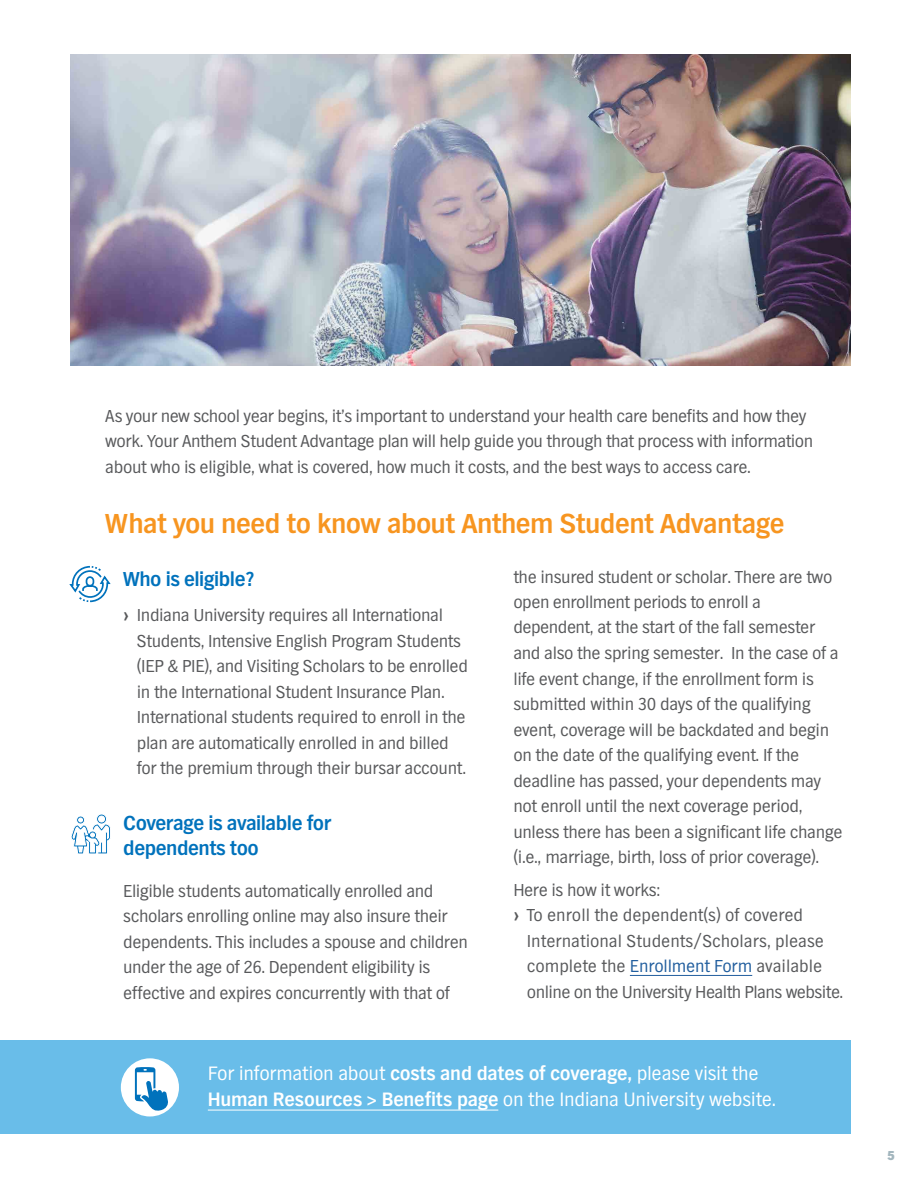
<style>
.page{position:relative;width:918px;height:1188px;background:#fff}
.page>*{position:absolute;margin:0;border:0;box-sizing:border-box;transform-origin:0 0}
.t1{font:700 28.5px "TV Nord EF";letter-spacing:-.02em;color:#f79520}
.t2{font:700 21px/25.2px "TV Nord EF";letter-spacing:-.025em;color:#0072bc}
.t3{font:20.1px/26px "TV Nord EF";letter-spacing:-.015em;color:#fff}
.t4{font:18px/25.5px "TV Nord EF";letter-spacing:-.02em;color:#58595b}
.t5{font:18px "TV Nord EF";color:#58595b}
.t6{font:800 13.5px "TV Nord EF";color:#a3b6be}
.s1{font-weight:700}
.s2{color:#215e9e}
</style>
<div class="page">
<img style="left:70px;top:54px;width:780px;height:311px">
<svg style="left:69px;top:565px;width:42px;height:38px"></svg>
<svg style="left:71px;top:814px;width:40px;height:40px"></svg>
<hr style="left:630px;top:975px;width:122px;height:1px;background:#215e9e">
<div style="left:0;top:1041px;width:850px;height:93px;background:#69bde9"></div>
<div style="left:121px;top:1058px;width:58px;height:58px;background:#fff;border-radius:50%"></div>
<svg style="left:135px;top:1067px;width:33px;height:44px"></svg>
<hr style="left:208px;top:1110px;width:290px;height:1px;background:#fff">
<p class="t4" style="left:105px;top:403px;width:710px">As your new school year begins, it’s important to understand your health care benefits and how they work. Your Anthem Student Advantage plan will help guide you through that process with information about who is eligible, what is covered, how much it costs, and the best ways to access care.</p>
<h1 class="t1" style="left:105px;top:508px;width:681px">What you need to know about Anthem Student Advantage</h1>
<p class="t2" style="left:123px;top:566px;width:133px">Who is eligible?</p>
<p class="t4" style="left:137px;top:602px;width:333px;text-indent:-14px"><span class="s1">›</span> Indiana University requires all International Students, Intensive English Program Students (IEP &amp; PIE), and Visiting Scholars to be enrolled in the International Student Insurance Plan.<br>International students required to enroll in the plan are automatically enrolled in and billed for the premium through their bursar account.</p>
<p class="t2" style="left:123px;top:810px;width:210px">Coverage is available for dependents too</p>
<p class="t4" style="left:123px;top:878px;width:346px">Eligible students automatically enrolled and scholars enrolling online may also insure their dependents. This includes a spouse and children under the age of 26. Dependent eligibility is effective and expires concurrently with that of</p>
<p class="t4" style="left:513px;top:564px;width:321px;line-height:25px">the insured student or scholar. There are two open enrollment periods to enroll a dependent, at the start of the fall semester</p>
<p class="t4" style="left:513px;top:641px;width:331px">and also the spring semester. In the case of a life event change, if the enrollment form is submitted within 30 days of the qualifying event, coverage will be backdated and begin on the date of the qualifying event. If the deadline has passed, your dependents may not enroll until the next coverage period, unless there has been a significant life change (i.e., marriage, birth, loss of prior coverage).</p>
<p class="t4" style="left:513px;top:877px;width:148px">Here is how it works:</p>
<p class="t5" style="left:513px;top:905px;width:291px"><span class="s1">›</span> To enroll the dependent(s) of covered</p>
<p class="t5" style="left:527px;top:931px;width:299px">International Students/Scholars, please</p>
<p class="t4" style="left:527px;top:953px;width:297px">complete the <span class="s2">Enrollment Form</span> available</p>
<p class="t4" style="left:527px;top:979px;width:318px">online on the University Health Plans website.</p>
<p class="t3" style="left:208px;top:1061px;width:570px">For information about <span class="s1">costs and dates of coverage,</span> please visit the<br><span class="s1">Human Resources &gt; Benefits page</span> on the Indiana University website.</p>
<p class="t6" style="left:887px;top:1148px;width:9px">5</p>
</div>
